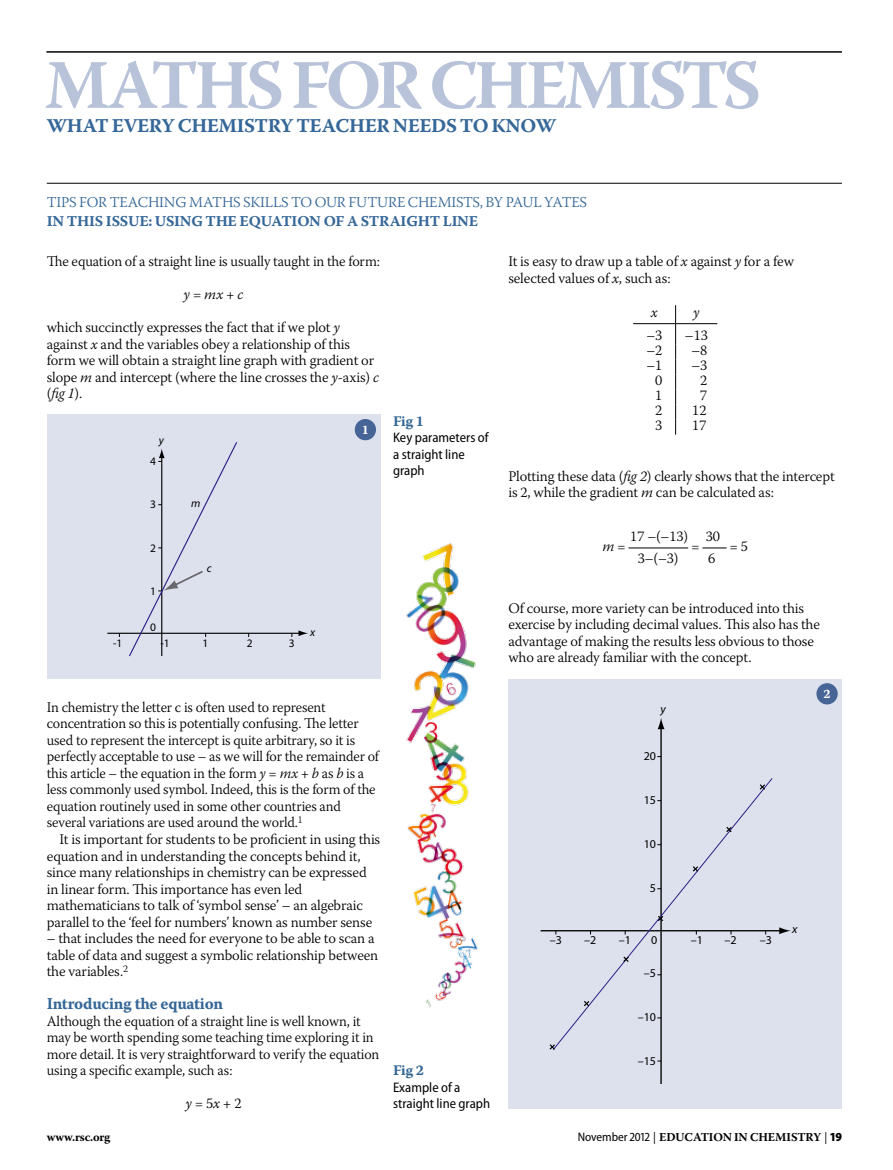
<style>
.page{position:relative;width:893px;height:1170px;background:#fff}
.page>*{position:absolute;margin:0;border:0;box-sizing:border-box;transform-origin:0 0}
.t1{font:700 69.3px "Warnock Pro";letter-spacing:-.055em;color:#b8c3d9}
.t2{font:19.5px "Warnock Pro Bold Capt";letter-spacing:.02em;color:#356798}
.t3{font:19.5px "Warnock Pro Bold Capt";letter-spacing:-.015em;color:#356798}
.t4{font:16.5px "Warnock Pro Bold Capt";letter-spacing:-.02em;color:#356798}
.t5{font:300 15px "Warnock Pro";letter-spacing:.005em;color:#356798}
.t6{font:15px "Warnock Pro Bold Capt";letter-spacing:.06em;color:#356798}
.t7{font:300 14.7px/16.5px "Warnock Pro";letter-spacing:-.01em;color:#000}
.t8{font:italic 300 14.7px "Warnock Pro";color:#000}
.t9{font:14.7px "Warnock Pro Bold Capt";color:#346794}
.t10{font:semi-condensed 13.8px/16.5px "Myriad Pro";color:#000}
.t11{font:12.75px "Warnock Pro Bold Capt";color:#fff}
.t12{font:700 12px "Warnock Pro";letter-spacing:-.01em;color:#000}
.t13{font:12px "Myriad Pro";color:#000}
.t14{font:italic 12px "Myriad Pro";color:#000}
.t15{font:11.4px "Myriad Pro";color:#000}
.t16{font:italic 11.4px "Myriad Pro";color:#000}
.s1{font-style:normal}
.s2{font-style:italic}
.s3{font-family:"Myriad Pro";font-weight:400;font-stretch:semi-condensed;font-size:12.3px}
.s4{font-weight:400;font-size:12.3px}
.s5{font-family:"Myriad Pro";font-weight:900;font-stretch:semi-condensed;font-size:12.3px}
</style>
<div class="page">
<svg style="left:675px;top:305px;width:1px;height:129px"></svg>
<hr style="left:633px;top:323px;width:43px;height:1px;background:#000">
<hr style="left:676px;top:323px;width:41px;height:1px;background:#000">
<hr style="left:628px;top:547px;width:60px;height:1px;background:#000">
<svg style="left:702px;top:547px;width:25px;height:1px"></svg>
<div style="left:47px;top:415px;width:333px;height:264px;background:#dde1ed"></div>
<hr style="left:107px;top:632px;width:193px;height:1px;background:#000">
<svg style="left:299px;top:630px;width:9px;height:6px"></svg>
<svg style="left:128px;top:442px;width:110px;height:214px"></svg>
<div style="left:508px;top:679px;width:334px;height:429px;background:#dde1ed"></div>
<hr style="left:660px;top:726px;width:2px;height:357px;background:#000">
<svg style="left:658px;top:718px;width:6px;height:11px"></svg>
<hr style="left:541px;top:930px;width:240px;height:1px;background:#000">
<svg style="left:779px;top:927px;width:12px;height:7px"></svg>
<svg style="left:552px;top:777px;width:221px;height:273px"></svg>
<svg style="left:691px;top:864px;width:8px;height:8px"></svg>
<svg style="left:725px;top:825px;width:8px;height:8px"></svg>
<svg style="left:758px;top:783px;width:8px;height:8px"></svg>
<svg style="left:657px;top:914px;width:8px;height:8px"></svg>
<svg style="left:622px;top:955px;width:8px;height:8px"></svg>
<svg style="left:582px;top:999px;width:9px;height:8px"></svg>
<svg style="left:549px;top:1042px;width:7px;height:8px"></svg>
<div style="left:355px;top:419px;width:21px;height:21px;background:#466495;border-radius:50%"></div>
<div style="left:816px;top:683px;width:22px;height:21px;background:#466495;border-radius:50%"></div>
<img style="left:406px;top:543px;width:72px;height:465px">
<hr style="left:47px;top:183px;width:795px;height:1px;background:#000">
<hr style="left:46px;top:52px;width:796px;height:1px;background:#000">
<h1 class="t1" style="left:45px;top:43px;width:717px">MATHS FOR CHEMISTS</h1>
<h2 class="t2" style="left:47px;top:114px;width:264px">WHAT EVERY CHEMISTRY TEACHER</h2>
<h2 class="t3" style="left:393px;top:114px;width:165px">NEEDS TO KNOW</h2>
<p class="t5" style="left:47px;top:193px;width:542px">Tips for teaching maths skills to our future chemists, by Paul Yates</p>
<p class="t6" style="left:47px;top:212px;width:433px">IN THIS ISSUE: USING THE EQUATION OF A STRAIGHT LINE</p>
<p class="t7" style="left:47px;top:253px;width:335px">The equation of a straight line is usually taught in the form:</p>
<p class="t8" style="left:184px;top:285px;width:61px">y = mx <span class="s1">+</span> c</p>
<p class="t7" style="left:47px;top:319px;width:334px">which succinctly expresses the fact that if we plot <span class="s2">y </span>against <span class="s2">x</span> and the variables obey a relationship of this form we will obtain a straight line graph with gradient or slope <span class="s2">m</span> and intercept (where the line crosses the <span class="s2">y</span>-axis) <span class="s2">c </span>(<span class="s2">fig 1</span>).</p>
<p class="t7" style="left:508px;top:253px;width:287px">It is easy to draw up a table of <span class="s2">x</span> against <span class="s2">y</span> for a few selected values of <span class="s2">x</span>, such as:</p>
<p class="t8" style="left:651px;top:303px;width:8px">x</p>
<p class="t8" style="left:693px;top:303px;width:8px">y</p>
<p class="t7" style="left:646px;top:326px;width:17px">–3</p>
<p class="t7" style="left:685px;top:326px;width:24px">–13</p>
<p class="t7" style="left:646px;top:342px;width:17px">–2</p>
<p class="t7" style="left:691px;top:342px;width:17px">–8</p>
<p class="t7" style="left:646px;top:357px;width:17px">–1</p>
<p class="t7" style="left:691px;top:357px;width:17px">–3</p>
<p class="t7" style="left:655px;top:372px;width:9px">0</p>
<p class="t7" style="left:700px;top:372px;width:9px">2</p>
<p class="t7" style="left:655px;top:387px;width:9px">1</p>
<p class="t7" style="left:700px;top:387px;width:9px">7</p>
<p class="t7" style="left:655px;top:402px;width:9px">2</p>
<p class="t7" style="left:692px;top:402px;width:16px">12</p>
<p class="t7" style="left:655px;top:417px;width:9px">3</p>
<p class="t7" style="left:692px;top:417px;width:16px">17</p>
<p class="t7" style="left:508px;top:467px;width:328px">Plotting these data (<span class="s2">fig 2</span>) clearly shows that the intercept is 2, while the gradient <span class="s2">m</span> can be calculated as:</p>
<p class="t7" style="left:630px;top:527px;width:91px">17 –(–13) 30</p>
<p class="t8" style="left:602px;top:537px;width:25px">m <span class="s1">=</span></p>
<p class="t7" style="left:691px;top:538px;width:10px">=</p>
<p class="t7" style="left:729px;top:538px;width:20px">= 5</p>
<p class="t7" style="left:638px;top:550px;width:42px">3–(–3)</p>
<p class="t7" style="left:708px;top:550px;width:9px">6</p>
<p class="t7" style="left:508px;top:599px;width:313px">Of course, more variety can be introduced into this exercise by including decimal values. This also has the advantage of making the results less obvious to those who are already familiar with the concept.</p>
<p class="t9" style="left:393px;top:412px;width:32px">FIG 1</p>
<p class="t10" style="left:393px;top:429px;width:97px">Key parameters of a straight line graph</p>
<p class="t11" style="left:362px;top:421px;width:9px">1</p>
<p class="t16" style="left:159px;top:433px;width:7px">y</p>
<p class="t15" style="left:150px;top:454px;width:7px">4</p>
<p class="t15" style="left:150px;top:497px;width:7px">3</p>
<p class="t15" style="left:150px;top:541px;width:7px">2</p>
<p class="t15" style="left:150px;top:583px;width:7px">1</p>
<p class="t15" style="left:150px;top:620px;width:7px">0</p>
<p class="t16" style="left:191px;top:496px;width:11px">m</p>
<p class="t16" style="left:207px;top:561px;width:6px">c</p>
<p class="t16" style="left:310px;top:625px;width:7px">x</p>
<p class="t15" style="left:113px;top:635px;width:11px">-1</p>
<p class="t15" style="left:160px;top:635px;width:11px">-1</p>
<p class="t15" style="left:202px;top:635px;width:7px">1</p>
<p class="t15" style="left:247px;top:635px;width:7px">2</p>
<p class="t15" style="left:289px;top:635px;width:7px">3</p>
<p class="t7" style="left:47px;top:698px;width:334px">In chemistry the letter c is often used to represent concentration so this is potentially confusing. The letter used to represent the intercept is quite arbitrary, so it is perfectly acceptable to use – as we will for the remainder of this article – the equation in the form <span class="s2">y</span> = <span class="s2">mx</span> + <span class="s2">b</span> as <span class="s2">b</span> is a less commonly used symbol. Indeed, this is the form of the equation routinely used in some other countries and several variations are used around the world.<sup>1</sup></p>
<p class="t7" style="left:47px;top:830px;width:335px;text-indent:13px">It is important for students to be proficient in using this equation and in understanding the concepts behind it, since many relationships in chemistry can be expressed in linear form. This importance has even led mathematicians to talk of ‘symbol sense’ – an algebraic parallel to the ‘feel for numbers’ known as number sense</p>
<p class="t7" style="left:47px;top:929px;width:333px">– that includes the need for everyone to be able to scan a table of data and suggest a symbolic relationship between the variables.<sup>2</sup></p>
<p class="t4" style="left:47px;top:993px;width:178px">INTRODUCING THE EQUATION</p>
<p class="t7" style="left:47px;top:1012px;width:334px">Although the equation of a straight line is well known, it may be worth spending some teaching time exploring it in more detail. It is very straightforward to verify the equation using a specific example, such as:</p>
<p class="t7" style="left:185px;top:1094px;width:58px"><span class="s2">y</span> = 5<span class="s2">x</span> + 2</p>
<p class="t9" style="left:393px;top:1061px;width:32px">FIG 2</p>
<p class="t10" style="left:393px;top:1078px;width:99px">Example of a straight line graph</p>
<p class="t14" style="left:661px;top:701px;width:7px">y</p>
<p class="t13" style="left:644px;top:748px;width:14px">20</p>
<p class="t13" style="left:644px;top:792px;width:14px">15</p>
<p class="t13" style="left:644px;top:836px;width:14px">10</p>
<p class="t13" style="left:650px;top:880px;width:8px">5</p>
<p class="t13" style="left:550px;top:932px;width:14px">–3</p>
<p class="t13" style="left:584px;top:932px;width:14px">–2</p>
<p class="t13" style="left:619px;top:932px;width:14px">–1</p>
<p class="t13" style="left:760px;top:932px;width:14px">–3</p>
<p class="t13" style="left:724px;top:932px;width:14px">–2</p>
<p class="t13" style="left:651px;top:932px;width:8px">0</p>
<p class="t13" style="left:691px;top:932px;width:14px">–1</p>
<p class="t13" style="left:644px;top:965px;width:14px">–5</p>
<p class="t13" style="left:638px;top:1009px;width:20px">–10</p>
<p class="t13" style="left:638px;top:1053px;width:20px">–15</p>
<p class="t14" style="left:792px;top:921px;width:7px">x</p>
<p class="t11" style="left:823px;top:685px;width:9px">2</p>
<p class="t12" style="left:47px;top:1129px;width:65px">WWW.RSC.ORG</p>
<p class="t12" style="left:578px;top:1129px;width:266px"><span class="s3">November 2012</span> <span class="s4">|</span> EDUCATION IN CHEMISTRY <span class="s4">|</span> <span class="s5">19</span></p>
</div>
